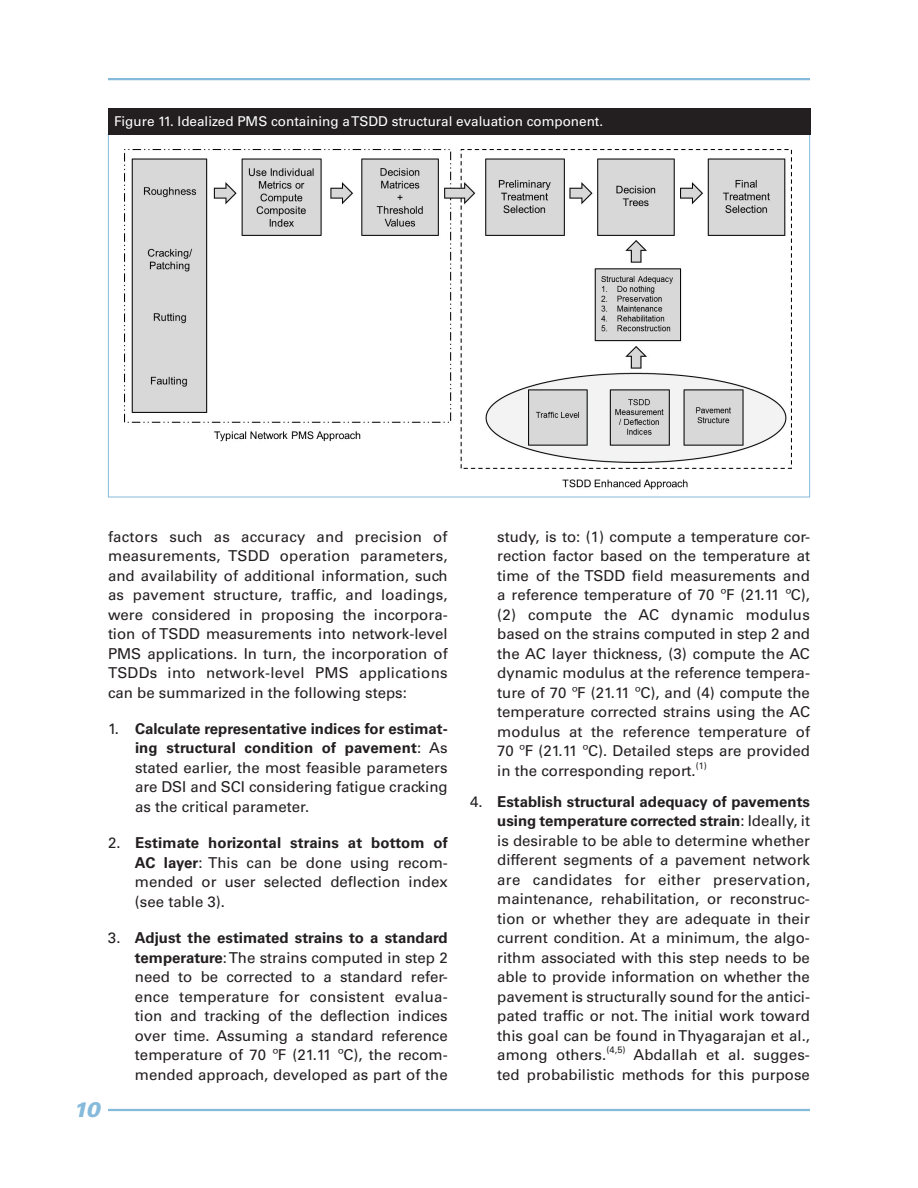
<style>
.page{position:relative;width:918px;height:1188px;background:#fff}
.page>*{position:absolute;margin:0;border:0;box-sizing:border-box;transform-origin:0 0}
.t1{font:italic 900 21px "Univers LT Std";color:#85badb}
.t2{font:15px/19.5px "Univers LT Std";color:#231f20;text-align:justify}
.t3{font:13.5px "Univers LT Std";color:#fff}
.t4{font:9.3px "Univers LT Std";color:#231f20}
.s1{font-weight:700}
</style>
<div class="page">
<hr style="left:108px;top:1109px;width:702px;height:2px;background:#85badb">
<hr style="left:108px;top:78px;width:702px;height:2px;background:#85badb">
<img style="left:124px;top:150px;width:668px;height:340px">
<div style="left:108px;top:108px;width:702px;height:27px;background:#231f20"></div>
<p class="t3" style="left:114px;top:114px;width:491px">Figure 11. Idealized PMS containing a TSDD structural evaluation component.</p>
<p class="t2" style="left:108px;top:527px;width:341px">factors such as accuracy and precision of measurements, TSDD operation parameters, and availability of additional information, such as pavement structure, traffic, and loadings, were considered in proposing the incorpora&shy;tion of TSDD measurements into network-level PMS applications. In turn, the incorporation of TSDDs into network-level PMS applications can be summarized in the following steps:</p>
<p class="t2" style="left:135px;top:719px;width:314px;text-indent:-27px">1. <span class="s1">Calculate representative indices for estimat&shy;ing structural condition of pavement</span>: As stated earlier, the most feasible parameters are DSI and SCI considering fatigue cracking as the critical parameter.</p>
<p class="t2" style="left:135px;top:833px;width:314px;text-indent:-27px">2. <span class="s1">Estimate horizontal strains at bottom of AC layer</span>: This can be done using recom&shy;mended or user selected deflection index (see table 3).</p>
<p class="t2" style="left:135px;top:928px;width:314px;text-indent:-27px">3. <span class="s1">Adjust the estimated strains to a standard temperature</span>: The strains computed in step 2 need to be corrected to a standard refer&shy;ence temperature for consistent evalua&shy;tion and tracking of the deflection indices over time. Assuming a standard reference temperature of 70 ºF (21.11 ºC), the recom&shy;mended approach, developed as part of the</p>
<h1 class="t1" style="left:73px;top:1096px;width:28px">10</h1>
<p class="t2" style="left:497px;top:527px;width:314px">study, is to: (1) compute a temperature cor&shy;rection factor based on the temperature at time of the TSDD field measurements and a reference temperature of 70 ºF (21.11 ºC), (2) compute the AC dynamic modulus based on the strains computed in step 2 and the AC layer thickness, (3) compute the AC dynamic modulus at the reference tempera&shy;ture of 70 ºF (21.11 ºC), and (4) compute the temperature corrected strains using the AC modulus at the reference temperature of 70 ºF (21.11 ºC). Detailed steps are provided in the corresponding report.</p>
<p class="t4" style="left:696px;top:760px;width:13px">(1)</p>
<p class="t2" style="left:497px;top:792px;width:314px;text-indent:-27px">4. <span class="s1">Establish structural adequacy of pavements using temperature corrected strain</span>: Ideally, it is desirable to be able to determine whether different segments of a pavement network are candidates for either preservation, maintenance, rehabilitation, or reconstruc&shy;tion or whether they are adequate in their current condition. At a minimum, the algo&shy;rithm associated with this step needs to be able to provide information on whether the pavement is structurally sound for the antici&shy;pated traffic or not. The initial work toward this goal can be found in Thyagarajan et al., among others.</p>
<p class="t4" style="left:606px;top:1044px;width:21px">(4,5)</p>
<p class="t2" style="left:497px;top:1045px;width:314px;text-align:right">Abdallah et al. sugges-<br>ted probabilistic methods for this purpose</p>
</div>
